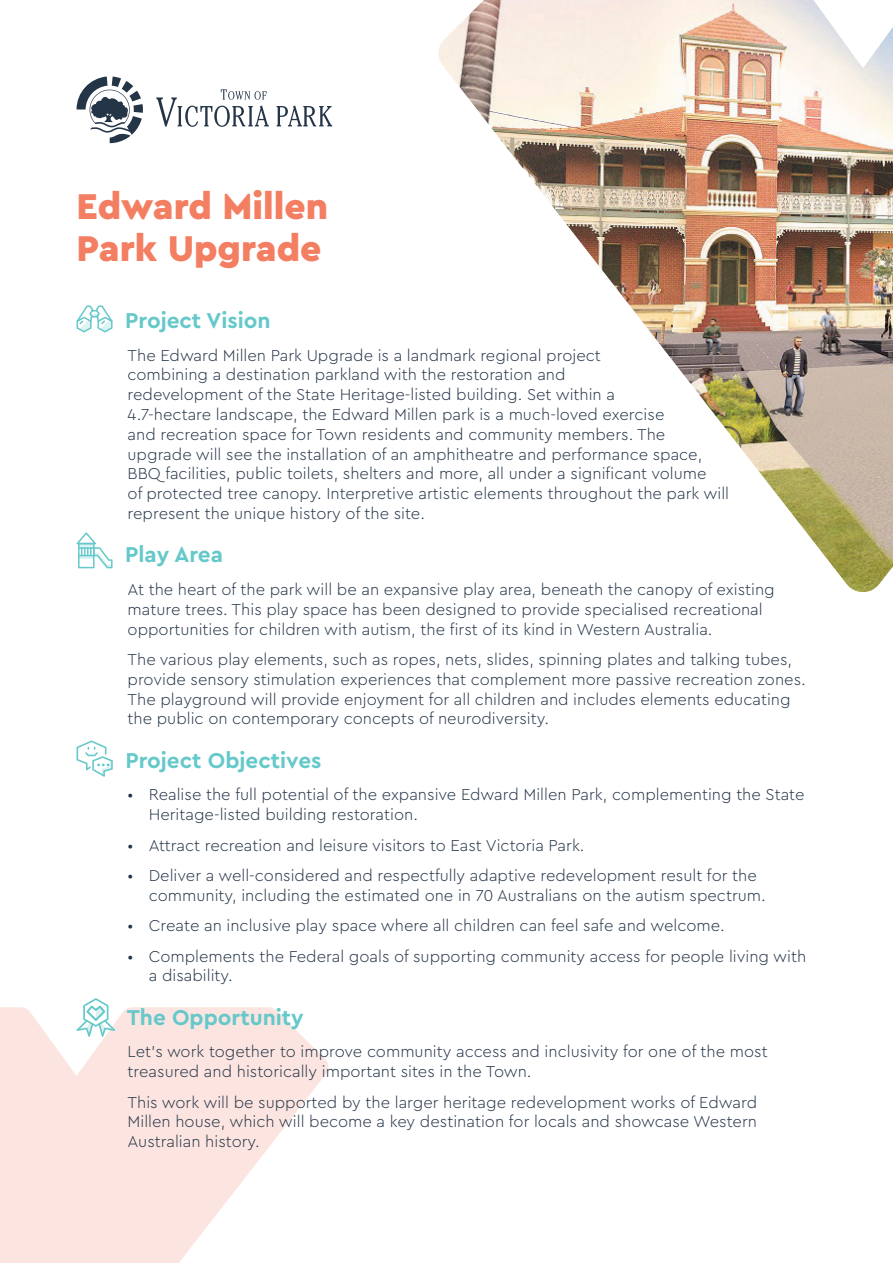
<style>
.page{position:relative;width:893px;height:1263px;background:#fff}
.page>*{position:absolute;margin:0;border:0;box-sizing:border-box;transform-origin:0 0}
.t1{font:900 37.5px/42px "Cera Pro";color:#f37e61}
.t2{font:700 22.5px "Cera Pro";color:#65c8ca}
.t3{font:300 16.5px/19.8px "Cera Pro";color:#253548}
</style>
<div class="page">
<svg style="left:0;top:1007px;width:328px;height:256px;fill:#fce5e0"></svg>
<img style="left:438px;top:0;width:455px;height:592px">
<svg style="left:156px;top:89px;width:113px;height:38px"></svg>
<svg style="left:277px;top:106px;width:55px;height:20px"></svg>
<svg style="left:77px;top:77px;width:66px;height:66px"></svg>
<svg style="left:76px;top:305px;width:37px;height:27px"></svg>
<svg style="left:76px;top:532px;width:37px;height:36px"></svg>
<svg style="left:77px;top:740px;width:36px;height:37px"></svg>
<svg style="left:76px;top:998px;width:39px;height:39px"></svg>
<h1 class="t1" style="left:77px;top:184px;width:253px">Edward Millen<br>Park Upgrade</h1>
<h2 class="t2" style="left:125px;top:305px;width:147px">Project Vision</h2>
<p class="t3" style="left:128px;top:344px;width:603px">The Edward Millen Park Upgrade is a landmark regional project<br>combining a destination parkland with the restoration and<br>redevelopment of the State Heritage-listed building. Set within a<br>4.7-hectare landscape, the Edward Millen park is a much-loved exercise<br>and recreation space for Town residents and community members. The upgrade will see the installation of an amphitheatre and performance space, BBQ facilities, public toilets, shelters and more, all under a significant volume<br>of protected tree canopy. Interpretive artistic elements throughout the park will represent the unique history of the site.</p>
<h2 class="t2" style="left:125px;top:540px;width:99px">Play Area</h2>
<p class="t3" style="left:128px;top:579px;width:649px">At the heart of the park will be an expansive play area, beneath the canopy of existing mature trees. This play space has been designed to provide specialised recreational opportunities for children with autism, the first of its kind in Western Australia.</p>
<p class="t3" style="left:128px;top:649px;width:680px">The various play elements, such as ropes, nets, slides, spinning plates and talking tubes, provide sensory stimulation experiences that complement more passive recreation zones.<br>The playground will provide enjoyment for all children and includes elements educating the public on contemporary concepts of neurodiversity.</p>
<h2 class="t2" style="left:125px;top:745px;width:197px">Project Objectives</h2>
<p class="t3" style="left:149px;top:784px;width:657px;text-indent:-21px">• Realise the full potential of the expansive Edward Millen Park, complementing the State<br>Heritage-listed building restoration.</p>
<p class="t3" style="left:128px;top:834px;width:458px">• Attract recreation and leisure visitors to East Victoria Park.</p>
<p class="t3" style="left:149px;top:865px;width:618px;text-indent:-21px">• Deliver a well-considered and respectfully adaptive redevelopment result for the community, including the estimated one in 70 Australians on the autism spectrum.</p>
<p class="t3" style="left:128px;top:915px;width:599px">• Create an inclusive play space where all children can feel safe and welcome.</p>
<p class="t3" style="left:149px;top:945px;width:659px;text-indent:-21px">• Complements the Federal goals of supporting community access for people living with a disability.</p>
<h2 class="t2" style="left:127px;top:1002px;width:179px">The Opportunity</h2>
<p class="t3" style="left:128px;top:1041px;width:642px">Let’s work together to improve community access and inclusivity for one of the most treasured and historically important sites in the Town.</p>
<p class="t3" style="left:128px;top:1091px;width:631px;text-align:justify">This work will be supported by the larger heritage redevelopment works of Edward Millen house, which will become a key destination for locals and showcase Western Australian history.</p>
</div>
